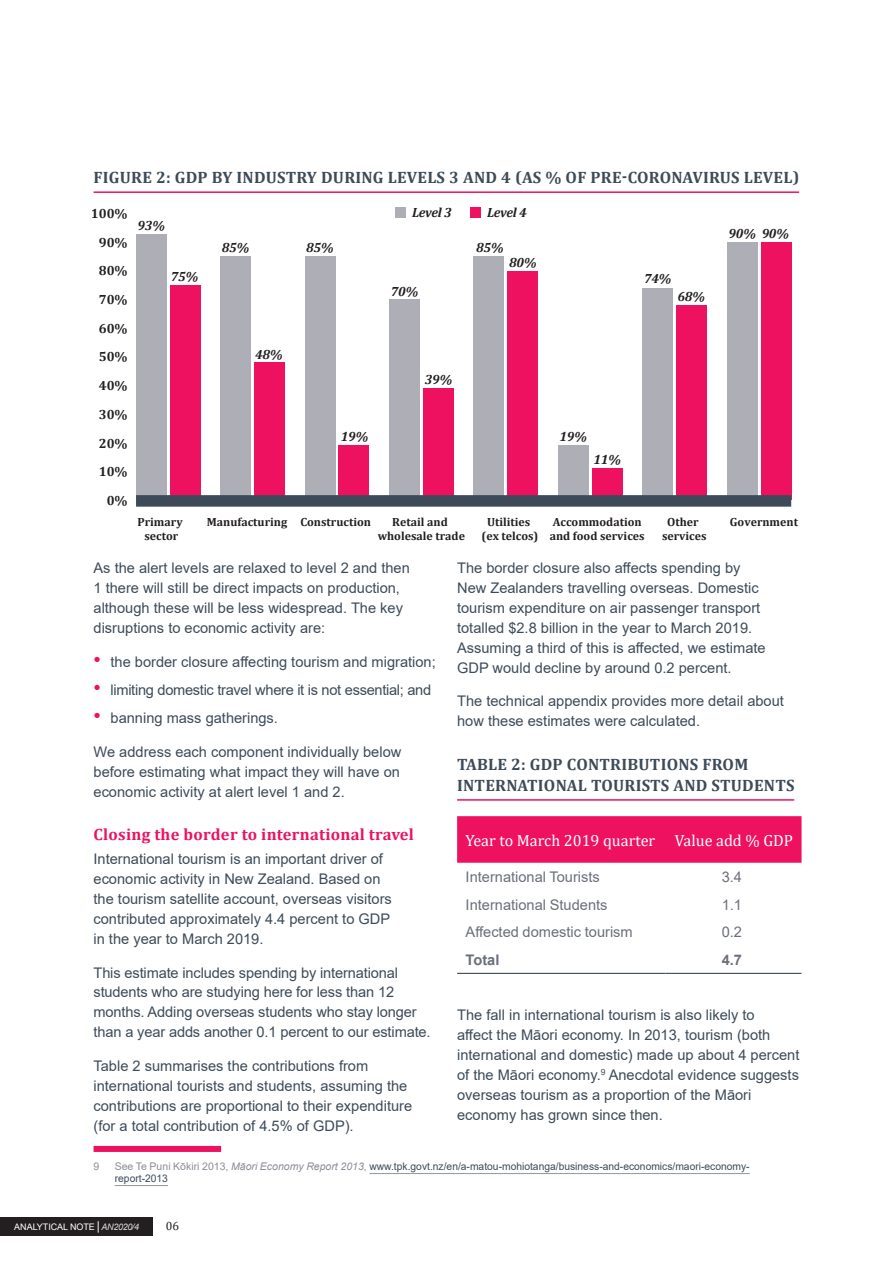
<style>
.page{position:relative;width:893px;height:1263px;background:#fff}
.page>*{position:absolute;margin:0;border:0;box-sizing:border-box;transform-origin:0 0}
.Graph_heading{font:700 16.5px/21px "Cambria";letter-spacing:.015em;color:#3d4b58}
.subhead2{font:700 16.5px "Cambria";letter-spacing:.015em;color:#ed1160}
.TAble_head{font:16.2px "Cambria";color:#fff}
.body_copy{font:14.7px/19.8px "Arial";color:#3d4b58}
.table_copy{font:14.7px "Arial";color:#6a6f7b}
.body_copy-2{font:14.7px "Arial";letter-spacing:-.02em;color:#3d4b58}
.table_copy-2{font:700 14.7px "Arial";color:#6a6f7b}
.t1{font:italic 700 13.35px "Cambria";letter-spacing:-.025em;color:#231f20}
.t2{font:700 13.35px "Cambria";color:#231f20}
.t3{font:12px "Cambria Math";color:#231f20}
.t4{font:700 11.85px/14.2px "Cambria";color:#231f20;text-align:center}
.footnotes{font:10.5px/12px "Arial";color:#3d4b58}
.footnotes-2{font:10.5px "Arial";color:#8b8d98}
.t5{font:9px "Arial";letter-spacing:-.005em;color:#fff}
.s1{font-size:21px;color:#ed1160}
.s2{color:#8b8d98}
.s3{font-style:italic;color:#8b8d98}
.s4{font-size:12px}
.s5{font-style:italic;color:#dadcdd}
</style>
<div class="page">
<div style="left:0;top:1218px;width:153px;height:18px;background:#231f20"></div>
<hr style="left:94px;top:191px;width:705px;height:2px;background:#ed1160">
<div style="left:94px;top:1146px;width:127px;height:6px;background:#ed1160"></div>
<hr style="left:369px;top:1173px;width:381px;height:1px;background:#939598">
<hr style="left:115px;top:1185px;width:53px;height:1px;background:#939598">
<hr style="left:457px;top:799px;width:337px;height:2px;background:#ed1160">
<div style="left:457px;top:816px;width:344px;height:47px;background:#ed1160"></div>
<hr style="left:457px;top:973px;width:208px;height:1px;background:#3d4b58">
<hr style="left:665px;top:973px;width:136px;height:1px;background:#3d4b58">
<div style="left:136px;top:234px;width:30px;height:265px;background:#aeaeb6"></div>
<div style="left:220px;top:256px;width:31px;height:243px;background:#aeaeb6"></div>
<div style="left:305px;top:256px;width:30px;height:243px;background:#aeaeb6"></div>
<div style="left:389px;top:299px;width:31px;height:200px;background:#aeaeb6"></div>
<div style="left:474px;top:256px;width:30px;height:243px;background:#aeaeb6"></div>
<div style="left:558px;top:445px;width:31px;height:54px;background:#aeaeb6"></div>
<div style="left:643px;top:288px;width:30px;height:211px;background:#aeaeb6"></div>
<div style="left:727px;top:242px;width:30px;height:257px;background:#aeaeb6"></div>
<div style="left:170px;top:285px;width:30px;height:214px;background:#ed1160"></div>
<div style="left:254px;top:362px;width:31px;height:137px;background:#ed1160"></div>
<div style="left:339px;top:445px;width:30px;height:54px;background:#ed1160"></div>
<div style="left:423px;top:388px;width:30px;height:111px;background:#ed1160"></div>
<div style="left:507px;top:271px;width:31px;height:228px;background:#ed1160"></div>
<div style="left:592px;top:468px;width:30px;height:31px;background:#ed1160"></div>
<div style="left:676px;top:305px;width:31px;height:194px;background:#ed1160"></div>
<div style="left:761px;top:242px;width:30px;height:257px;background:#ed1160"></div>
<div style="left:395px;top:207px;width:11px;height:11px;background:#aeaeb6"></div>
<div style="left:470px;top:207px;width:11px;height:11px;background:#ed1160"></div>
<div style="left:136px;top:495px;width:655px;height:12px;background:#3d4b58"></div>
<p class="Graph_heading" style="left:94px;top:166px;width:707px">FIGURE 2: GDP BY INDUSTRY DURING LEVELS 3 AND 4 (AS % OF PRE-CORONAVIRUS LEVEL)</p>
<p class="t2" style="left:91px;top:204px;width:38px">100%</p>
<p class="t2" style="left:99px;top:233px;width:30px">90%</p>
<p class="t2" style="left:99px;top:261px;width:30px">80%</p>
<p class="t2" style="left:99px;top:290px;width:30px">70%</p>
<p class="t2" style="left:99px;top:319px;width:30px">60%</p>
<p class="t2" style="left:99px;top:347px;width:30px">50%</p>
<p class="t2" style="left:99px;top:376px;width:30px">40%</p>
<p class="t2" style="left:99px;top:405px;width:30px">30%</p>
<p class="t2" style="left:99px;top:434px;width:30px">20%</p>
<p class="t2" style="left:99px;top:462px;width:30px">10%</p>
<p class="t2" style="left:107px;top:491px;width:22px">0%</p>
<p class="t1" style="left:137px;top:216px;width:29px">93%</p>
<p class="t1" style="left:171px;top:267px;width:29px">75%</p>
<p class="t1" style="left:412px;top:203px;width:41px">Level 3</p>
<p class="t1" style="left:487px;top:203px;width:41px">Level 4</p>
<p class="t1" style="left:222px;top:238px;width:29px">85%</p>
<p class="t1" style="left:306px;top:238px;width:29px">85%</p>
<p class="t1" style="left:476px;top:238px;width:29px">85%</p>
<p class="t1" style="left:255px;top:345px;width:29px">48%</p>
<p class="t1" style="left:391px;top:282px;width:29px">70%</p>
<p class="t1" style="left:341px;top:427px;width:29px">19%</p>
<p class="t1" style="left:425px;top:370px;width:29px">39%</p>
<p class="t1" style="left:509px;top:253px;width:29px">80%</p>
<p class="t4" style="left:137px;top:514px;width:47px">Primary</p>
<p class="t4" style="left:207px;top:514px;width:166px">Manufacturing Construction</p>
<p class="t4" style="left:144px;top:528px;width:35px">sector</p>
<p class="t4" style="left:378px;top:514px;width:89px">Retail and wholesale trade</p>
<p class="t4" style="left:481px;top:514px;width:58px">Utilities (ex telcos)</p>
<p class="t1" style="left:644px;top:269px;width:29px">74%</p>
<p class="t1" style="left:677px;top:287px;width:29px">68%</p>
<p class="t1" style="left:728px;top:224px;width:62px">90% 90%</p>
<p class="t1" style="left:560px;top:426px;width:29px">19%</p>
<p class="t1" style="left:593px;top:450px;width:29px">11%</p>
<p class="t4" style="left:550px;top:514px;width:96px;text-align:left">Accommodation and food services</p>
<p class="t4" style="left:667px;top:514px;width:33px">Other</p>
<p class="t4" style="left:730px;top:514px;width:70px">Government</p>
<p class="t4" style="left:662px;top:528px;width:46px">services</p>
<p class="body_copy" style="left:94px;top:558px;width:318px">As the alert levels are relaxed to level 2 and then 1 there will still be direct impacts on production, although these will be less widespread. The key disruptions to economic activity are:</p>
<p class="body_copy" style="left:94px;top:651px;width:344px"><span class="s1">•</span> the border closure affecting tourism and migration;</p>
<p class="body_copy-2" style="left:94px;top:680px;width:339px"><span class="s1">•</span> limiting domestic travel where it is not essential; and</p>
<p class="body_copy" style="left:94px;top:708px;width:186px"><span class="s1">•</span> banning mass gatherings.</p>
<p class="body_copy" style="left:94px;top:742px;width:309px;text-align:justify">We address each component individually below before estimating what impact they will have on economic activity at alert level 1 and 2.</p>
<p class="subhead2" style="left:94px;top:823px;width:322px">Closing the border to international travel</p>
<p class="body_copy" style="left:94px;top:849px;width:300px">International tourism is an important driver of economic activity in New Zealand. Based on the tourism satellite account, overseas visitors contributed approximately 4.4 percent to GDP in the year to March 2019.</p>
<p class="body_copy" style="left:94px;top:962px;width:339px">This estimate includes spending by international students who are studying here for less than 12 months. Adding overseas students who stay longer than a year adds another 0.1 percent to our estimate.</p>
<p class="body_copy" style="left:94px;top:1056px;width:320px">Table 2 summarises the contributions from international tourists and students, assuming the contributions are proportional to their expenditure (for a total contribution of 4.5% of GDP).</p>
<p class="body_copy" style="left:457px;top:558px;width:310px">The border closure also affects spending by New Zealanders travelling overseas. Domestic tourism expenditure on air passenger transport totalled $2.8 billion in the year to March 2019.<br>Assuming a third of this is affected, we estimate GDP would decline by around 0.2 percent.</p>
<p class="body_copy" style="left:457px;top:691px;width:328px">The technical appendix provides more detail about how these estimates were calculated.</p>
<p class="Graph_heading" style="left:457px;top:753px;width:339px">TABLE 2: GDP CONTRIBUTIONS FROM<br>INTERNATIONAL TOURISTS AND STUDENTS</p>
<p class="TAble_head" style="left:466px;top:831px;width:191px">Year to March 2019 quarter</p>
<p class="TAble_head" style="left:675px;top:831px;width:120px">Value add % GDP</p>
<p class="table_copy" style="left:466px;top:866px;width:136px">International Tourists</p>
<p class="table_copy" style="left:722px;top:866px;width:22px">3.4</p>
<p class="table_copy" style="left:466px;top:894px;width:143px">International Students</p>
<p class="table_copy" style="left:722px;top:894px;width:22px">1.1</p>
<p class="table_copy" style="left:466px;top:922px;width:169px">Affected domestic tourism</p>
<p class="table_copy" style="left:722px;top:922px;width:22px">0.2</p>
<p class="table_copy-2" style="left:466px;top:949px;width:35px">Total</p>
<p class="table_copy-2" style="left:722px;top:949px;width:22px">4.7</p>
<p class="body_copy" style="left:457px;top:1005px;width:344px">The fall in international tourism is also likely to<br>affect the Māori economy. In 2013, tourism (both international and domestic) made up about 4 percent of the Māori economy.<sup>9</sup> Anecdotal evidence suggests overseas tourism as a proportion of the Māori economy has grown since then.</p>
<p class="footnotes-2" style="left:94px;top:1159px;width:7px">9</p>
<p class="footnotes" style="left:115px;top:1160px;width:636px"><span class="s2">See Te Puni Kōkiri 2013,</span> <span class="s3">Māori Economy Report 2013</span><span class="s2">,</span> www.tpk.govt.nz/en/a-matou-mohiotanga/business-and-economics/maori-economy&shy;report-2013</p>
<p class="t5" style="left:14px;top:1221px;width:126px">ANALYTICAL NOTE <span class="s4">|</span> <span class="s5">AN2020/4</span></p>
<p class="t3" style="left:166px;top:1219px;width:15px">06</p>
</div>
